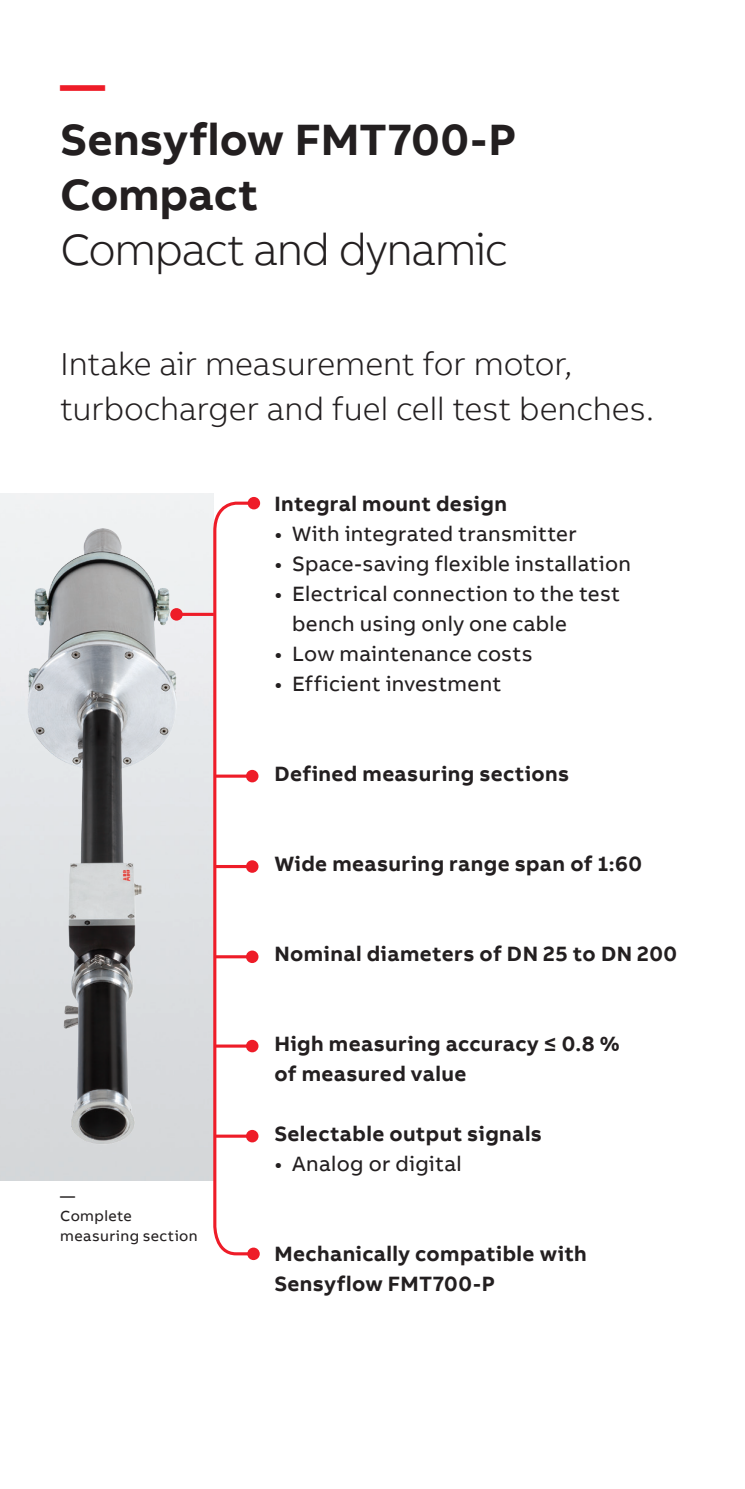
<style>
.page{position:relative;width:745px;height:1489px;background:#fff}
.page>*{position:absolute;margin:0;border:0;box-sizing:border-box;transform-origin:0 0}
.Headline_M_20pt_24pt{font:700 45px/55px "AB Bvoice";color:#231f20}
.Headline_M_20pt_24pt-2{font:300 45px "AB Bvoice";letter-spacing:-.03em;color:#231f20}
.Headline_M_20pt_24pt-3{font:700 45px "AB Bvoice";color:#ee1c28}
.Lead_13pt_18pt{font:300 32.5px/45px "AB Bvoice";letter-spacing:-.005em;color:#231f20}
.Paragraph_Title_8_5p{font:700 21.25px/30px "AB Bvoice";letter-spacing:.02em;color:#231f20}
.t1{font:21.25px/30px "AB Bvoice";letter-spacing:.015em;color:#231f20}
.Caption_6pt_8pt{font:15px/20px "AB Bvoice";letter-spacing:.025em;color:#231f20}
</style>
<div class="page">
<img style="left:0;top:493px;width:197px;height:685px">
<svg style="left:211px;top:500px;width:46px;height:756px"></svg>
<div style="left:247px;top:497px;width:13px;height:12px;background:#ee1c28;border-radius:50%"></div>
<div style="left:247px;top:1247px;width:12px;height:12px;background:#ee1c28;border-radius:50%"></div>
<hr style="left:215px;top:1044px;width:37px;height:3px;background:#ee1c28">
<div style="left:246px;top:1039px;width:12px;height:13px;background:#ee1c28;border-radius:50%"></div>
<hr style="left:215px;top:774px;width:37px;height:3px;background:#ee1c28">
<div style="left:246px;top:769px;width:12px;height:13px;background:#ee1c28;border-radius:50%"></div>
<hr style="left:215px;top:865px;width:37px;height:3px;background:#ee1c28">
<div style="left:246px;top:860px;width:12px;height:12px;background:#ee1c28;border-radius:50%"></div>
<hr style="left:215px;top:955px;width:37px;height:3px;background:#ee1c28">
<div style="left:246px;top:950px;width:12px;height:13px;background:#ee1c28;border-radius:50%"></div>
<hr style="left:215px;top:1134px;width:37px;height:3px;background:#ee1c28">
<div style="left:246px;top:1129px;width:12px;height:13px;background:#ee1c28;border-radius:50%"></div>
<svg style="left:183px;top:612px;width:31px;height:4px"></svg>
<div style="left:170px;top:608px;width:13px;height:12px;background:#ee1c28;border-radius:50%"></div>
<p class="Headline_M_20pt_24pt-3" style="left:60px;top:56px;width:46px">—</p>
<p class="Headline_M_20pt_24pt" style="left:60px;top:112px;width:457px">Sensyflow FMT700-P<br>Compact</p>
<p class="Headline_M_20pt_24pt-2" style="left:60px;top:223px;width:448px">Compact and dynamic</p>
<p class="Lead_13pt_18pt" style="left:60px;top:342px;width:594px">Intake air measurement for motor, turbocharger and fuel cell test benches.</p>
<p class="Paragraph_Title_8_5p" style="left:274px;top:488px;width:234px">Integral mount design</p>
<p class="t1" style="left:274px;top:518px;width:304px">• With integrated transmitter</p>
<p class="t1" style="left:274px;top:548px;width:358px">• Space-saving flexible installation</p>
<p class="t1" style="left:292px;top:578px;width:329px;text-indent:-18px">• Electrical connection to the test bench using only one cable</p>
<p class="t1" style="left:274px;top:638px;width:260px">• Low maintenance costs</p>
<p class="t1" style="left:274px;top:668px;width:228px">• Efficient investment</p>
<p class="Paragraph_Title_8_5p" style="left:274px;top:758px;width:296px">Defined measuring sections</p>
<p class="Paragraph_Title_8_5p" style="left:274px;top:848px;width:369px">Wide measuring range span of 1:60</p>
<p class="Paragraph_Title_8_5p" style="left:274px;top:938px;width:404px">Nominal diameters of DN 25 to DN 200</p>
<p class="Paragraph_Title_8_5p" style="left:274px;top:1028px;width:346px">High measuring accuracy ≤ 0.8 % of measured value</p>
<p class="Caption_6pt_8pt" style="left:60px;top:1186px;width:16px">—</p>
<p class="Caption_6pt_8pt" style="left:60px;top:1206px;width:139px">Complete measuring section</p>
<p class="Paragraph_Title_8_5p" style="left:274px;top:1118px;width:269px">Selectable output signals</p>
<p class="t1" style="left:274px;top:1148px;width:189px">• Analog or digital</p>
<p class="Paragraph_Title_8_5p" style="left:274px;top:1238px;width:314px">Mechanically compatible with</p>
<p class="Paragraph_Title_8_5p" style="left:274px;top:1268px;width:222px">Sensyflow FMT700-P</p>
</div>
